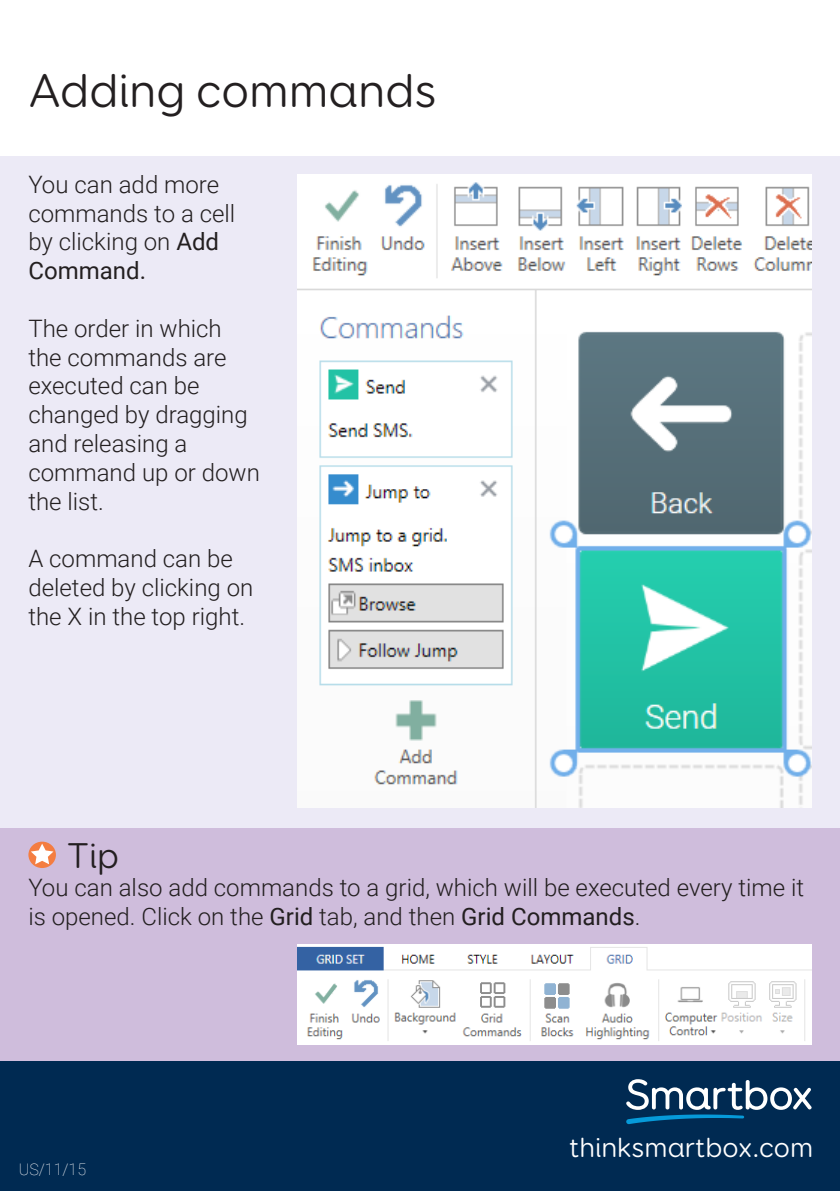
<style>
.page{position:relative;width:840px;height:1191px;background:#fff}
.page>*{position:absolute;margin:0;border:0;box-sizing:border-box;transform-origin:0 0}
.t1{font:48px "Booster Next FY";color:#231f20}
.Para{font:36px "Booster Next FY";color:#231f20}
.t2{font:28px "Booster Next FY";color:#fff}
.Paragraph_Style_1{font:300 24px/28.8px "Roboto";color:#231f20}
.Para-2{font:100 16px "Roboto";color:#fff}
.s1{font-weight:400}
</style>
<div class="page">
<div style="left:0;top:828px;width:839px;height:233px;background:#cfbddc"></div>
<div style="left:0;top:157px;width:839px;height:671px;background:#eceaf6"></div>
<div style="left:0;top:1061px;width:839px;height:130px;background:#002a52"></div>
<svg style="left:626px;top:1079px;width:185px;height:45px"></svg>
<svg style="left:28px;top:841px;width:28px;height:27px"></svg>
<svg style="left:31px;top:843px;width:22px;height:21px"></svg>
<img style="left:297px;top:944px;width:514px;height:100px">
<img style="left:297px;top:175px;width:514px;height:632px">
<p class="t1" style="left:29px;top:61px;width:409px">Adding commands</p>
<p class="Paragraph_Style_1" style="left:28px;top:169px;width:208px">You can add more commands to a cell by clicking on <span class="s1">Add<br>Command.</span></p>
<p class="Paragraph_Style_1" style="left:28px;top:313px;width:233px">The order in which the commands are executed can be changed by dragging and releasing a command up or down the list.</p>
<p class="Paragraph_Style_1" style="left:28px;top:543px;width:226px">A command can be deleted by clicking on the X in the top right.</p>
<p class="Para" style="left:67px;top:833px;width:53px">Tip</p>
<p class="Paragraph_Style_1" style="left:28px;top:872px;width:776px">You can also add commands to a grid, which will be executed every time it is opened. Click on the <span class="s1">Grid</span> tab, and then <span class="s1">Grid Commands</span>.</p>
<p class="Para-2" style="left:19px;top:1157px;width:69px">US/11/15</p>
<p class="t2" style="left:569px;top:1130px;width:245px">thinksmartbox.com</p>
</div>
